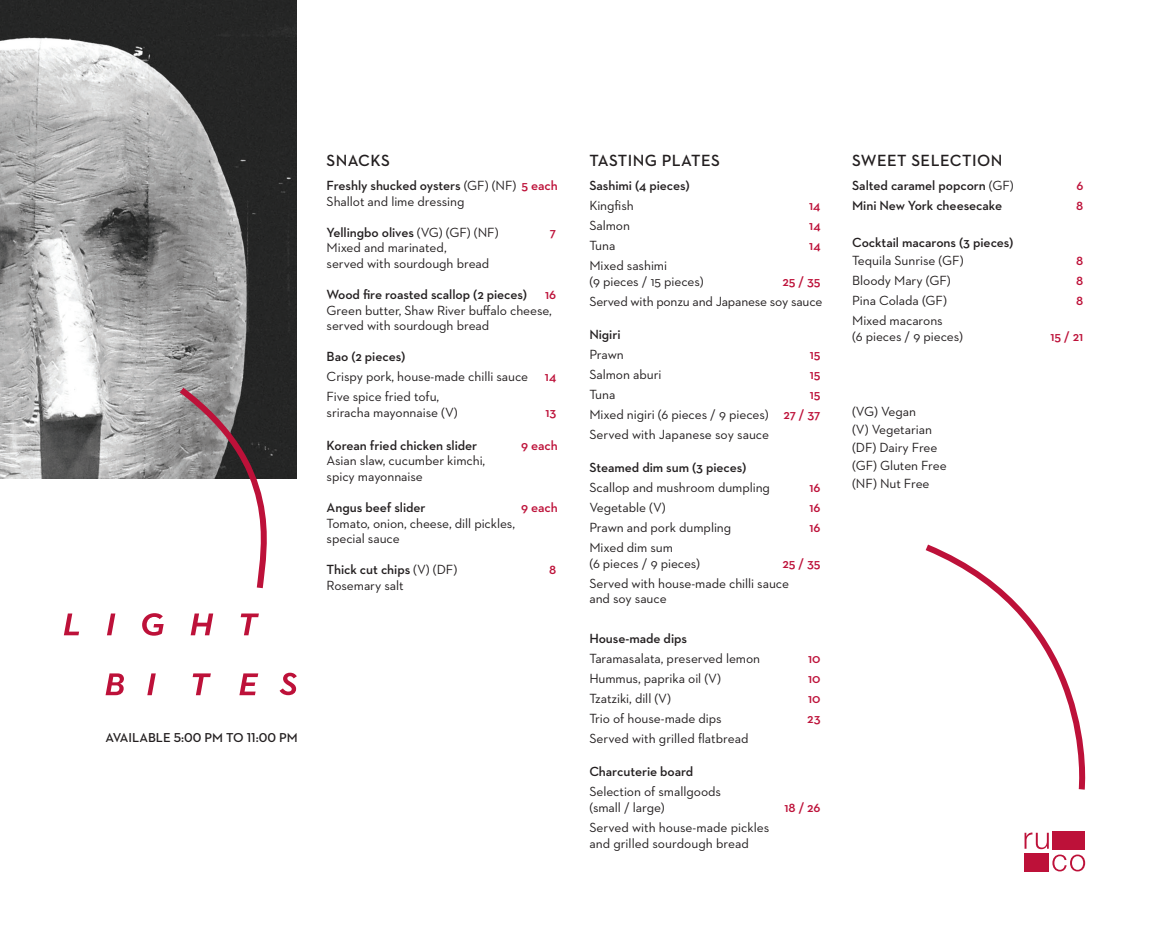
<style>
.page{position:relative;width:1149px;height:936px;background:#fff}
.page>*{position:absolute;margin:0;border:0;box-sizing:border-box;transform-origin:0 0}
.head{font:600 16.5px "Neutraface 2 Text";letter-spacing:.025em;color:#231f20}
.head-2{font:13.5px/15.8px "Neutraface 2 Text";letter-spacing:-.005em;color:#231f20}
.head-3{font:600 13.5px "Neutraface 2 Text";letter-spacing:-.005em;color:#231f20}
.head-4{font:600 13.5px "Neutraface 2 Text";letter-spacing:-.005em;color:#bd1139}
.t1{font:600 13.05px "Neutraface 2 Text";color:#231f20}
.s1{font-weight:600}
.s2{font-weight:600;color:#bd1139}
.s3{font-weight:400}
</style>
<div class="page">
<img style="left:0;top:0;width:297px;height:478px">
<svg style="left:105px;top:673px;width:19px;height:22px"></svg>
<svg style="left:147px;top:673px;width:9px;height:22px"></svg>
<svg style="left:193px;top:673px;width:18px;height:22px"></svg>
<svg style="left:239px;top:673px;width:19px;height:22px"></svg>
<svg style="left:279px;top:672px;width:18px;height:23px"></svg>
<svg style="left:64px;top:613px;width:15px;height:22px"></svg>
<svg style="left:107px;top:613px;width:8px;height:22px"></svg>
<svg style="left:142px;top:613px;width:22px;height:22px"></svg>
<svg style="left:190px;top:613px;width:23px;height:22px"></svg>
<svg style="left:241px;top:613px;width:18px;height:22px"></svg>
<svg style="left:1024px;top:832px;width:60px;height:39px"></svg>
<div style="left:1024px;top:853px;width:24px;height:19px;background:#bd1139"></div>
<div style="left:1051px;top:831px;width:33px;height:19px;background:#bd1139"></div>
<svg style="left:173px;top:381px;width:108px;height:208px"></svg>
<svg style="left:925px;top:544px;width:161px;height:246px"></svg>
<p class="head" style="left:326px;top:150px;width:65px">SNACKS</p>
<p class="head-2" style="left:326px;top:178px;width:232px"><span class="s1">Freshly shucked oysters</span> (GF) (NF) <span class="s2">5 each<br></span>Shallot and lime dressing</p>
<p class="head-3" style="left:326px;top:223px;width:173px">Yellingbo olives <span class="s3">(VG) (GF) (NF)</span></p>
<p class="head-4" style="left:550px;top:223px;width:8px">7</p>
<p class="head-2" style="left:326px;top:240px;width:164px">Mixed and marinated,<br>served with sourdough bread</p>
<p class="head-3" style="left:326px;top:286px;width:202px">Wood fire roasted scallop (2 pieces)</p>
<p class="head-2" style="left:326px;top:286px;width:231px;text-indent:218px"><span class="s2">16<br></span>Green butter, Shaw River buffalo cheese, served with sourdough bread</p>
<p class="head-3" style="left:326px;top:348px;width:80px">Bao (2 pieces)</p>
<p class="head-2" style="left:326px;top:368px;width:231px">Crispy pork, house-made chilli sauce <span class="s2">14</span></p>
<p class="head-2" style="left:326px;top:388px;width:133px">Five spice fried tofu, sriracha mayonnaise (V)</p>
<p class="head-4" style="left:545px;top:403px;width:12px">13</p>
<p class="head-3" style="left:326px;top:436px;width:152px">Korean fried chicken slider</p>
<p class="head-4" style="left:521px;top:436px;width:38px">9 each</p>
<p class="head-2" style="left:326px;top:452px;width:160px">Asian slaw, cucumber kimchi, spicy mayonnaise</p>
<p class="head-3" style="left:326px;top:498px;width:100px">Angus beef slider</p>
<p class="head-4" style="left:521px;top:498px;width:38px">9 each</p>
<p class="head-2" style="left:326px;top:515px;width:190px">Tomato, onion, cheese, dill pickles, special sauce</p>
<p class="head-3" style="left:326px;top:560px;width:132px">Thick cut chips <span class="s3">(V) (DF)</span></p>
<p class="head-4" style="left:549px;top:560px;width:9px">8</p>
<p class="head-2" style="left:326px;top:577px;width:79px">Rosemary salt</p>
<p class="t1" style="left:105px;top:729px;width:194px">AVAILABLE 5:00 PM TO 11:00 PM</p>
<p class="head" style="left:589px;top:150px;width:132px">TASTING PLATES</p>
<p class="head-3" style="left:589px;top:177px;width:102px">Sashimi (4 pieces)</p>
<p class="head-2" style="left:589px;top:198px;width:46px">Kingfish</p>
<p class="head-4" style="left:809px;top:197px;width:13px">14</p>
<p class="head-2" style="left:589px;top:218px;width:42px">Salmon</p>
<p class="head-4" style="left:809px;top:217px;width:13px">14</p>
<p class="head-2" style="left:589px;top:238px;width:27px">Tuna</p>
<p class="head-4" style="left:809px;top:237px;width:13px">14</p>
<p class="head-2" style="left:589px;top:258px;width:116px">Mixed sashimi<br>(9 pieces / 15 pieces)</p>
<p class="head-4" style="left:782px;top:273px;width:40px">25 / 35</p>
<p class="head-2" style="left:589px;top:293px;width:234px">Served with ponzu and Japanese soy sauce</p>
<p class="head-3" style="left:589px;top:326px;width:33px">Nigiri</p>
<p class="head-2" style="left:589px;top:346px;width:36px">Prawn</p>
<p class="head-4" style="left:809px;top:346px;width:12px">15</p>
<p class="head-2" style="left:589px;top:366px;width:74px">Salmon aburi</p>
<p class="head-4" style="left:809px;top:366px;width:12px">15</p>
<p class="head-2" style="left:589px;top:386px;width:27px">Tuna</p>
<p class="head-4" style="left:809px;top:386px;width:12px">15</p>
<p class="head-2" style="left:589px;top:406px;width:233px">Mixed nigiri (6 pieces / 9 pieces) <span class="s2">27 / 37</span></p>
<p class="head-2" style="left:589px;top:426px;width:181px">Served with Japanese soy sauce</p>
<p class="head-3" style="left:589px;top:458px;width:158px">Steamed dim sum (3 pieces)</p>
<p class="head-2" style="left:589px;top:479px;width:182px">Scallop and mushroom dumpling</p>
<p class="head-4" style="left:809px;top:478px;width:13px">16</p>
<p class="head-2" style="left:589px;top:499px;width:78px">Vegetable (V)</p>
<p class="head-4" style="left:809px;top:498px;width:13px">16</p>
<p class="head-2" style="left:589px;top:519px;width:143px">Prawn and pork dumpling</p>
<p class="head-4" style="left:809px;top:518px;width:13px">16</p>
<p class="head-2" style="left:589px;top:539px;width:112px">Mixed dim sum<br>(6 pieces / 9 pieces)</p>
<p class="head-4" style="left:782px;top:554px;width:40px">25 / 35</p>
<p class="head-2" style="left:589px;top:575px;width:201px">Served with house-made chilli sauce and soy sauce</p>
<p class="head-3" style="left:589px;top:630px;width:99px">House-made dips</p>
<p class="head-2" style="left:589px;top:650px;width:172px">Taramasalata, preserved lemon</p>
<p class="head-4" style="left:807px;top:650px;width:14px">10</p>
<p class="head-2" style="left:589px;top:670px;width:133px">Hummus, paprika oil (V)</p>
<p class="head-4" style="left:807px;top:670px;width:14px">10</p>
<p class="head-2" style="left:589px;top:690px;width:83px">Tzatziki, dill (V)</p>
<p class="head-4" style="left:807px;top:690px;width:14px">10</p>
<p class="head-2" style="left:589px;top:710px;width:134px">Trio of house-made dips</p>
<p class="head-4" style="left:807px;top:710px;width:15px">23</p>
<p class="head-2" style="left:589px;top:730px;width:161px">Served with grilled flatbread</p>
<p class="head-3" style="left:589px;top:763px;width:105px">Charcuterie board</p>
<p class="head-2" style="left:589px;top:783px;width:133px">Selection of smallgoods (small / large)</p>
<p class="head-4" style="left:784px;top:798px;width:38px">18 / 26</p>
<p class="head-2" style="left:589px;top:819px;width:181px">Served with house-made pickles and grilled sourdough bread</p>
<p class="head" style="left:851px;top:150px;width:152px">SWEET SELECTION</p>
<p class="head-3" style="left:851px;top:177px;width:163px">Salted caramel popcorn <span class="s3">(GF)</span></p>
<p class="head-4" style="left:1075px;top:177px;width:8px">6</p>
<p class="head-3" style="left:851px;top:197px;width:151px">Mini New York cheesecake</p>
<p class="head-4" style="left:1075px;top:197px;width:9px">8</p>
<p class="head-3" style="left:851px;top:234px;width:163px">Cocktail macarons (3 pieces)</p>
<p class="head-2" style="left:851px;top:252px;width:113px">Tequila Sunrise (GF)</p>
<p class="head-4" style="left:1075px;top:252px;width:9px">8</p>
<p class="head-2" style="left:851px;top:272px;width:100px">Bloody Mary (GF)</p>
<p class="head-4" style="left:1075px;top:272px;width:9px">8</p>
<p class="head-2" style="left:851px;top:292px;width:96px">Pina Colada (GF)</p>
<p class="head-4" style="left:1075px;top:292px;width:9px">8</p>
<p class="head-2" style="left:851px;top:312px;width:112px">Mixed macarons<br>(6 pieces / 9 pieces)</p>
<p class="head-4" style="left:1050px;top:328px;width:34px">15 / 21</p>
<p class="head-2" style="left:851px;top:402px;width:96px;line-height:18px">(VG) Vegan<br>(V) Vegetarian (DF) Dairy Free (GF) Gluten Free (NF) Nut Free</p>
</div>
